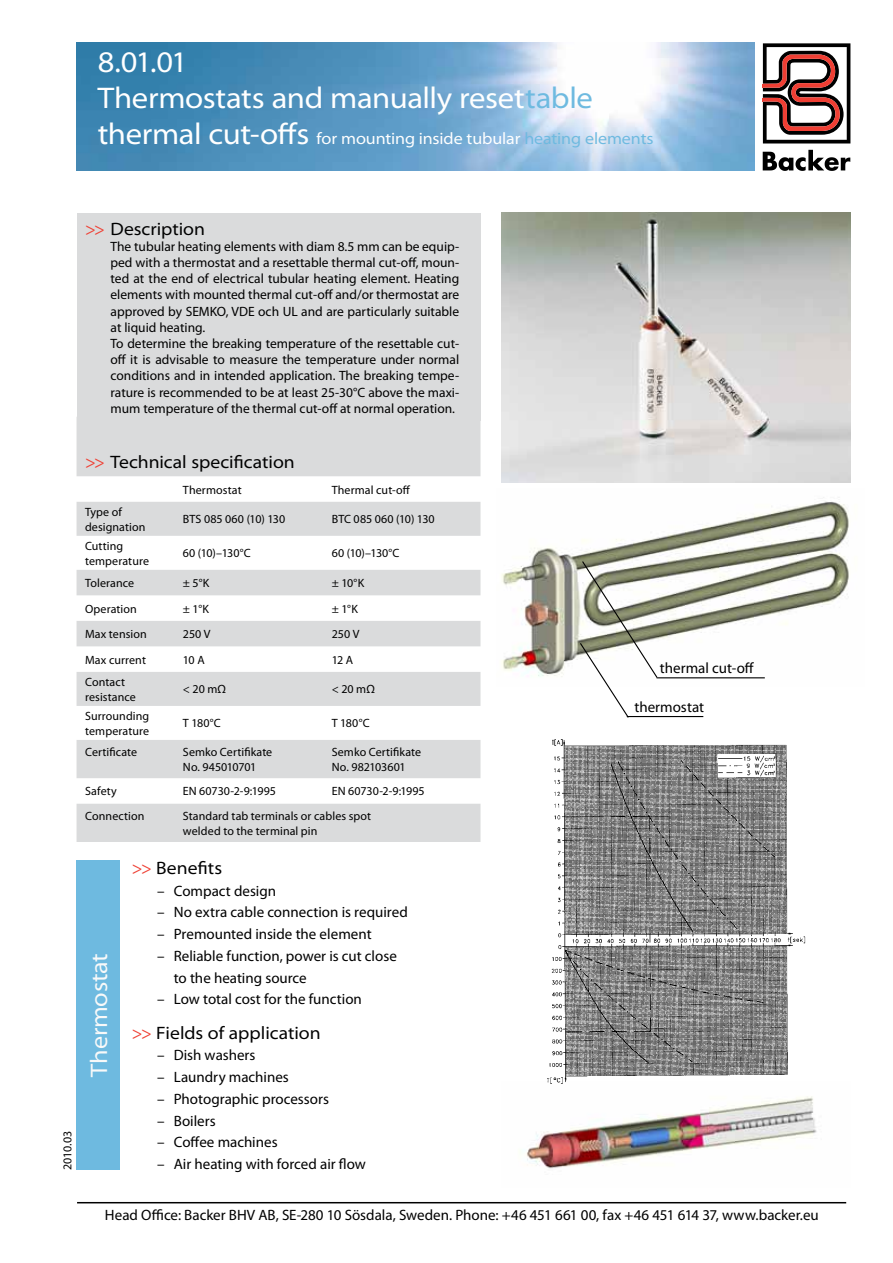
<style>
.page{position:relative;width:893px;height:1263px;background:#fff}
.page>*{position:absolute;margin:0;border:0;box-sizing:border-box;transform-origin:0 0}
.t1{font:semi-expanded 30px/36px "Myriad Pro";letter-spacing:-.01em;color:#fff}
.t2{font:semi-expanded 24px "Myriad Pro";letter-spacing:-.01em;color:#f8f9f9}
.t3{font:semi-expanded 18px "Myriad Pro";color:#000}
.t4{font:semi-expanded 16.5px "Myriad Pro";letter-spacing:-.005em;color:#fff}
.t5{font:15px/21.8px "Myriad Pro";color:#000}
.t6{font:13.5px/16.2px "Myriad Pro";color:#000}
.t7{font:12px/14.4px "Myriad Pro";letter-spacing:.005em;color:#000}
.s1{color:#6ebae0}
.s2{font-size:30px}
.s3{color:#ef4135}
</style>
<div class="page">
<hr style="left:77px;top:1202px;width:769px;height:1px;background:#000">
<img style="left:77px;top:43px;width:677px;height:127px">
<svg style="left:763px;top:150px;width:87px;height:21px"></svg>
<svg style="left:763px;top:43px;width:87px;height:100px"></svg>
<svg style="left:77px;top:421px;width:403px;height:421px;fill:#dadbdc"></svg>
<div style="left:77px;top:213px;width:403px;height:208px;background:#dadbdc"></div>
<div style="left:77px;top:860px;width:43px;height:309px;background:#6ebae0"></div>
<img style="left:502px;top:213px;width:348px;height:269px">
<img style="left:501px;top:497px;width:348px;height:182px">
<svg style="left:579px;top:560px;width:79px;height:158px"></svg>
<hr style="left:657px;top:677px;width:108px;height:1px;background:#000">
<hr style="left:627px;top:716px;width:76px;height:1px;background:#000">
<img style="left:526px;top:1083px;width:291px;height:86px">
<img style="left:547px;top:739px;width:259px;height:344px">
<h1 class="t1" style="left:98px;top:44px;width:497px">8.01.01<br>Thermostats and manually reset<span class="s1">table</span></h1>
<p class="t4" style="left:98px;top:129px;width:557px"><span class="s2">thermal cut-offs</span> for mounting inside tubular <span class="s1">heating elements</span></p>
<h3 class="t3" style="left:85px;top:219px;width:122px"><span class="s3">&gt;&gt;</span> Description</h3>
<p class="t6" style="left:111px;top:238px;width:350px">The tubular heating elements with diam 8.5 mm can be equip&shy;ped with a thermostat and a resettable thermal cut-off, moun&shy;ted at the end of electrical tubular heating element. Heating elements with mounted thermal cut-off and/or thermostat are approved by SEMKO, VDE och UL and are particularly suitable at liquid heating.<br>To determine the breaking temperature of the resettable cut&shy;off it is advisable to measure the temperature under normal conditions and in intended application. The breaking tempe&shy;rature is recommended to be at least 25-30°C above the maxi&shy;mum temperature of the thermal cut-off at normal operation.</p>
<p class="t7" style="left:60px;top:1170px;width:40px;rotate:-90deg">2010.03</p>
<h3 class="t3" style="left:85px;top:452px;width:211px"><span class="s3">&gt;&gt;</span> Technical specification</h3>
<p class="t7" style="left:183px;top:482px;width:60px">Thermostat</p>
<p class="t7" style="left:332px;top:482px;width:80px">Thermal cut-off</p>
<p class="t7" style="left:85px;top:505px;width:62px">Type of designation</p>
<p class="t7" style="left:183px;top:512px;width:104px">BTS 085 060 (10) 130</p>
<p class="t7" style="left:332px;top:512px;width:105px">BTC 085 060 (10) 130</p>
<p class="t7" style="left:85px;top:539px;width:65px">Cutting temperature</p>
<p class="t7" style="left:183px;top:546px;width:69px">60 (10)–130°C</p>
<p class="t7" style="left:332px;top:546px;width:69px">60 (10)–130°C</p>
<p class="t7" style="left:85px;top:576px;width:51px">Tolerance</p>
<p class="t7" style="left:183px;top:576px;width:28px">± 5°K</p>
<p class="t7" style="left:332px;top:576px;width:34px">± 10°K</p>
<p class="t7" style="left:85px;top:601px;width:53px">Operation</p>
<p class="t7" style="left:183px;top:601px;width:28px">± 1°K</p>
<p class="t7" style="left:332px;top:601px;width:28px">± 1°K</p>
<p class="t7" style="left:85px;top:627px;width:63px">Max tension</p>
<p class="t7" style="left:183px;top:627px;width:29px">250 V</p>
<p class="t7" style="left:332px;top:627px;width:29px">250 V</p>
<p class="t7" style="left:85px;top:652px;width:62px">Max current</p>
<p class="t7" style="left:183px;top:652px;width:23px">10 A</p>
<p class="t7" style="left:332px;top:652px;width:23px">12 A</p>
<p class="t7" style="left:85px;top:675px;width:52px">Contact resistance</p>
<p class="t7" style="left:183px;top:682px;width:45px">&lt; 20 mΩ</p>
<p class="t7" style="left:332px;top:682px;width:45px">&lt; 20 mΩ</p>
<p class="t7" style="left:85px;top:709px;width:66px">Surrounding temperature</p>
<p class="t7" style="left:183px;top:716px;width:39px">T 180°C</p>
<p class="t7" style="left:332px;top:716px;width:39px">T 180°C</p>
<p class="t7" style="left:85px;top:745px;width:54px">Certificate</p>
<p class="t7" style="left:183px;top:745px;width:91px">Semko Certifikate<br>No. 945010701</p>
<p class="t7" style="left:332px;top:745px;width:91px">Semko Certifikate<br>No. 982103601</p>
<p class="t7" style="left:85px;top:784px;width:33px">Safety</p>
<p class="t7" style="left:183px;top:784px;width:94px">EN 60730-2-9:1995</p>
<p class="t7" style="left:332px;top:784px;width:94px">EN 60730-2-9:1995</p>
<p class="t7" style="left:85px;top:809px;width:61px">Connection</p>
<p class="t7" style="left:183px;top:809px;width:190px">Standard tab terminals or cables spot welded to the terminal pin</p>
<h2 class="t2" style="left:86px;top:1077px;width:125px;rotate:-90deg">Thermostat</h2>
<h3 class="t3" style="left:132px;top:858px;width:92px"><span class="s3">&gt;&gt;</span> Benefits</h3>
<p class="t5" style="left:157px;top:879px;width:120px">– Compact design</p>
<p class="t5" style="left:157px;top:901px;width:252px">– No extra cable connection is required</p>
<p class="t5" style="left:157px;top:923px;width:216px">– Premounted inside the element</p>
<p class="t5" style="left:174px;top:945px;width:225px;text-indent:-16px">– Reliable function, power is cut close to the heating source</p>
<p class="t5" style="left:157px;top:988px;width:206px">– Low total cost for the function</p>
<h3 class="t3" style="left:132px;top:1023px;width:190px"><span class="s3">&gt;&gt;</span> Fields of application</h3>
<p class="t5" style="left:157px;top:1044px;width:100px">– Dish washers</p>
<p class="t5" style="left:157px;top:1066px;width:133px">– Laundry machines</p>
<p class="t5" style="left:157px;top:1088px;width:173px">– Photographic processors</p>
<p class="t5" style="left:157px;top:1109px;width:60px">– Boilers</p>
<p class="t5" style="left:157px;top:1131px;width:122px">– Coffee machines</p>
<p class="t5" style="left:157px;top:1153px;width:210px">– Air heating with forced air flow</p>
<p class="t5" style="left:660px;top:656px;width:96px">thermal cut-off</p>
<p class="t5" style="left:634px;top:696px;width:71px">thermostat</p>
<p class="t5" style="left:105px;top:1204px;width:715px">Head Office: Backer BHV AB, SE-280 10 Sösdala, Sweden. Phone: +46 451 661 00, fax +46 451 614 37, www.backer.eu</p>
</div>
